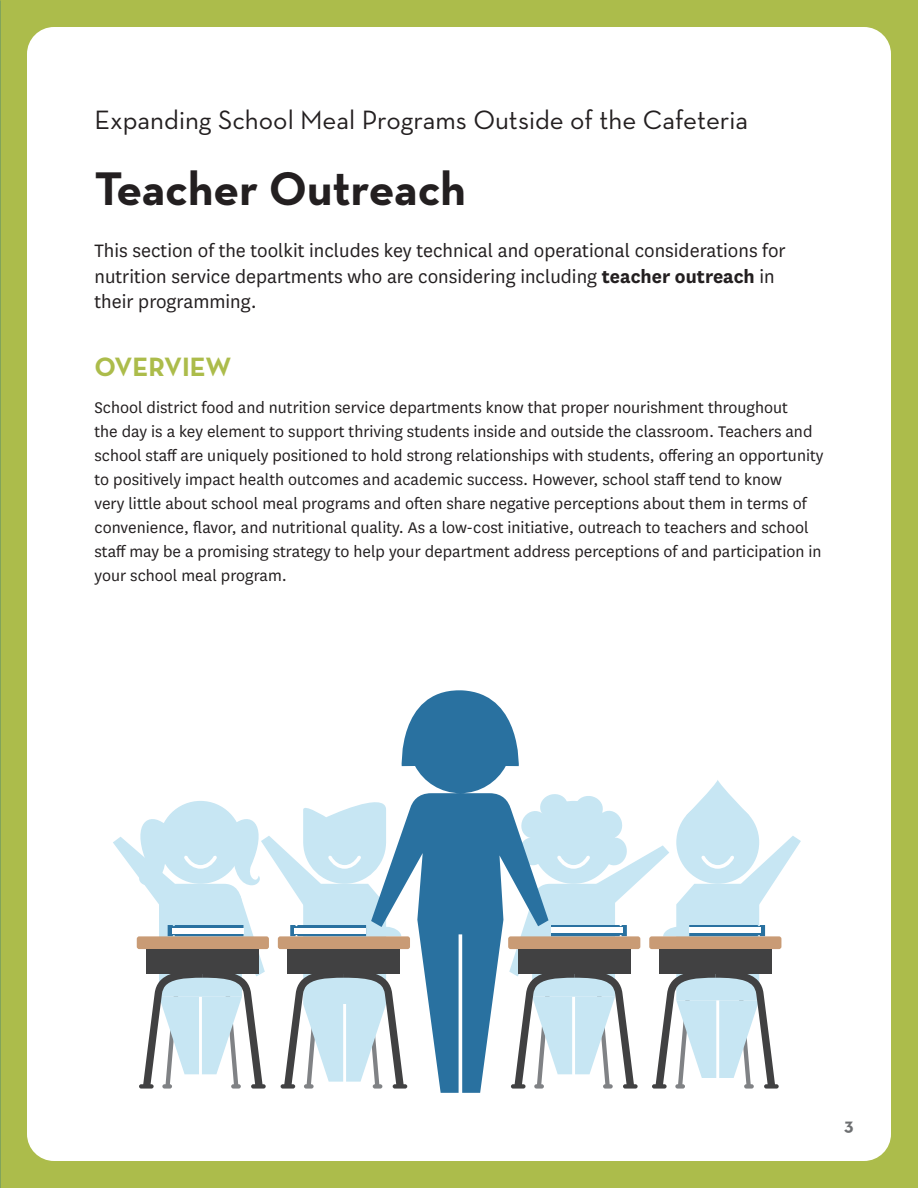
<style>
.page{position:relative;width:918px;height:1188px;background:#acbc4b}
.page>*{position:absolute;margin:0;border:0;box-sizing:border-box;transform-origin:0 0}
.t1{font:700 48px "Neutraface Text";color:#231f20}
.H1_super{font:27px "Neutraface Text";color:#231f20}
.t2{font:700 27px "Neutraface Text";color:#acbc4b}
.P1_intro{font:21px/25.5px "National";color:#231f20}
.p1{font:18px/24px "National";color:#231f20}
.t3{font:700 18px "Neutraface Text";color:#6d6f71}
.s1{font-weight:700}
</style>
<div class="page">
<div style="left:27px;top:27px;width:864px;height:1134px;background:#fff;border-radius:27px"></div>
<svg style="left:373px;top:690px;width:146px;height:403px;fill:#2971a0"></svg>
<svg style="left:113px;top:789px;width:291px;height:299px"></svg>
<div style="left:294px;top:928px;width:72px;height:6px;background:#fff"></div>
<svg style="left:509px;top:780px;width:292px;height:308px"></svg>
<div style="left:689px;top:928px;width:72px;height:5px;background:#fff"></div>
<div style="left:652px;top:1084px;width:15px;height:5px;background:#414142;border-radius:2px"></div>
<div style="left:764px;top:1084px;width:15px;height:5px;background:#414142;border-radius:2px"></div>
<div style="left:675px;top:1084px;width:10px;height:5px;background:#808285;border-radius:2px"></div>
<div style="left:744px;top:1084px;width:10px;height:5px;background:#808285;border-radius:2px"></div>
<div style="left:511px;top:1084px;width:15px;height:5px;background:#414142;border-radius:2px"></div>
<div style="left:623px;top:1084px;width:15px;height:5px;background:#414142;border-radius:2px"></div>
<div style="left:534px;top:1084px;width:10px;height:5px;background:#808285;border-radius:2px"></div>
<div style="left:603px;top:1084px;width:10px;height:5px;background:#808285;border-radius:2px"></div>
<div style="left:281px;top:1084px;width:14px;height:5px;background:#414142;border-radius:2px"></div>
<div style="left:393px;top:1084px;width:14px;height:5px;background:#414142;border-radius:2px"></div>
<div style="left:304px;top:1084px;width:10px;height:5px;background:#808285;border-radius:2px"></div>
<div style="left:373px;top:1084px;width:9px;height:5px;background:#808285;border-radius:2px"></div>
<div style="left:139px;top:1084px;width:15px;height:5px;background:#414142;border-radius:2px"></div>
<div style="left:251px;top:1084px;width:15px;height:5px;background:#414142;border-radius:2px"></div>
<div style="left:162px;top:1084px;width:10px;height:5px;background:#808285;border-radius:2px"></div>
<div style="left:231px;top:1084px;width:10px;height:5px;background:#808285;border-radius:2px"></div>
<p class="H1_super" style="left:94px;top:103px;width:655px">Expanding School Meal Programs Outside of the Cafeteria</p>
<h1 class="t1" style="left:94px;top:157px;width:373px">Teacher Outreach</h1>
<p class="P1_intro" style="left:94px;top:237px;width:693px">This section of the toolkit includes key technical and operational considerations for nutrition service departments who are considering including <span class="s1">teacher outreach</span> in their programming.</p>
<h2 class="t2" style="left:94px;top:349px;width:138px">OVERVIEW</h2>
<p class="p1" style="left:94px;top:395px;width:731px">School district food and nutrition service departments know that proper nourishment throughout<br>the day is a key element to support thriving students inside and outside the classroom. Teachers and school staff are uniquely positioned to hold strong relationships with students, offering an opportunity to positively impact health outcomes and academic success. However, school staff tend to know<br>very little about school meal programs and often share negative perceptions about them in terms of convenience, flavor, and nutritional quality. As a low-cost initiative, outreach to teachers and school staff may be a promising strategy to help your department address perceptions of and participation in your school meal program.</p>
<p class="t3" style="left:844px;top:1114px;width:11px">3</p>
</div>
